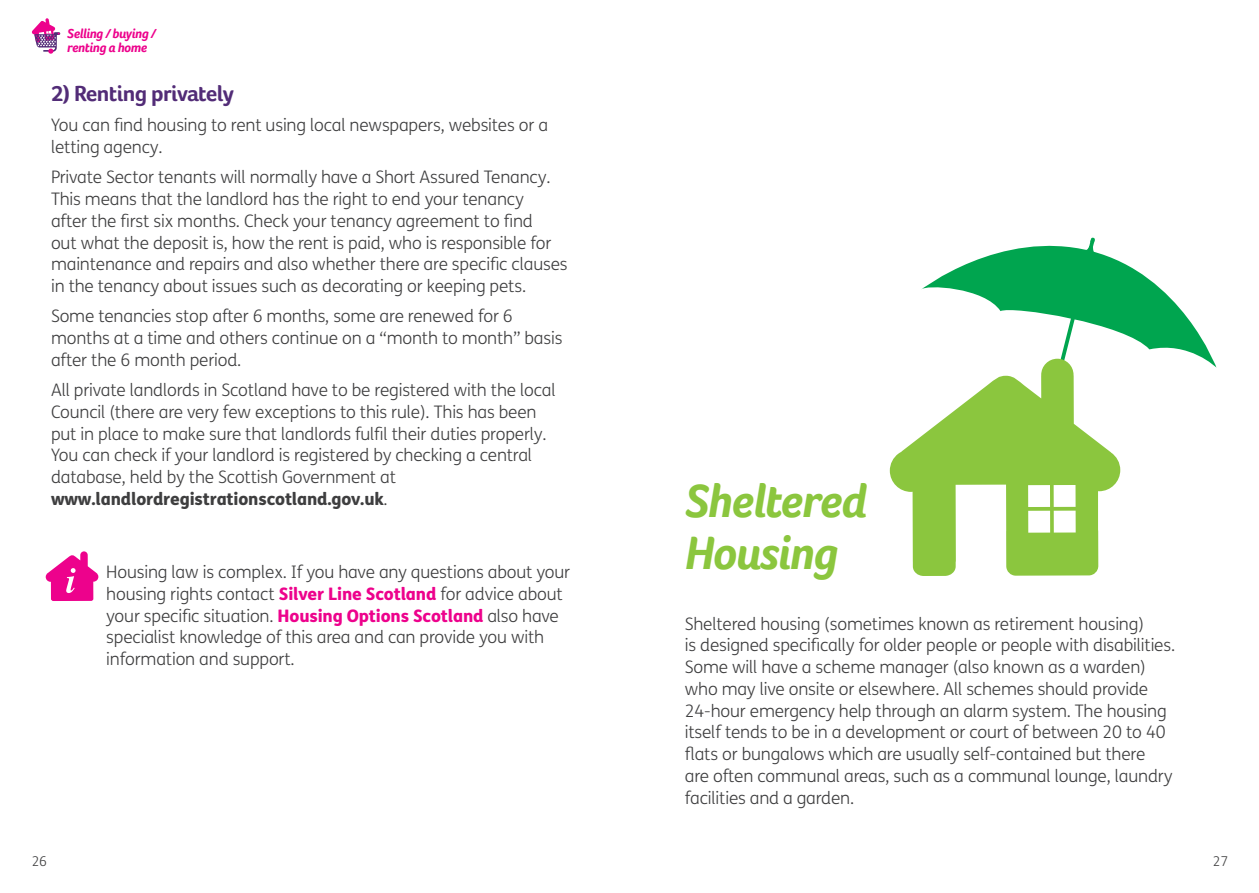
<style>
.page{position:relative;width:1259px;height:893px;background:#fff}
.page>*{position:absolute;margin:0;border:0;box-sizing:border-box;transform-origin:0 0}
.t1{font:italic 700 48px/52.5px "Foco Age UK";letter-spacing:-.025em;color:#8bc63e}
.t2{font:700 22.5px "Foco Age UK";letter-spacing:-.025em;color:#522c77}
.t3{font:300 17.25px/21.8px "FS Me";letter-spacing:-.01em;color:#3e3e3f}
.t4{font:italic 700 13.5px/13.5px "Foco Age UK";letter-spacing:-.025em;color:#ed028c}
.t5{font:300 13.5px "FS Me";color:#3e3e3f}
.s1{font-weight:800}
.s2{font-weight:800;color:#ed028c}
</style>
<div class="page">
<svg style="left:32px;top:18px;width:28px;height:36px"></svg>
<svg style="left:921px;top:237px;width:295px;height:130px"></svg>
<svg style="left:890px;top:359px;width:230px;height:217px;fill:#8bc63e"></svg>
<svg style="left:46px;top:551px;width:52px;height:50px"></svg>
<p class="t4" style="left:67px;top:27px;width:90px">Selling / buying / renting a home</p>
<h2 class="t2" style="left:51px;top:80px;width:184px">2) Renting privately</h2>
<p class="t3" style="left:51px;top:114px;width:498px">You can find housing to rent using local newspapers, websites or a letting agency.</p>
<p class="t3" style="left:51px;top:166px;width:518px">Private Sector tenants will normally have a Short Assured Tenancy.<br>This means that the landlord has the right to end your tenancy<br>after the first six months. Check your tenancy agreement to find<br>out what the deposit is, how the rent is paid, who is responsible for maintenance and repairs and also whether there are specific clauses in the tenancy about issues such as decorating or keeping pets.</p>
<p class="t3" style="left:51px;top:305px;width:513px">Some tenancies stop after 6 months, some are renewed for 6 months at a time and others continue on a “month to month” basis after the 6 month period.</p>
<p class="t3" style="left:51px;top:379px;width:506px">All private landlords in Scotland have to be registered with the local Council (there are very few exceptions to this rule). This has been put in place to make sure that landlords fulfil their duties properly.<br>You can check if your landlord is registered by checking a central database, held by the Scottish Government at <span class="s1">www.landlordregistrationscotland.gov.uk</span>.</p>
<p class="t3" style="left:106px;top:561px;width:465px">Housing law is complex. If you have any questions about your housing rights contact <span class="s2">Silver Line Scotland</span> for advice about your specific situation. <span class="s2">Housing Options Scotland</span> also have specialist knowledge of this area and can provide you with information and support.</p>
<h1 class="t1" style="left:685px;top:474px;width:183px">Sheltered<br>Housing</h1>
<p class="t3" style="left:685px;top:612px;width:492px">Sheltered housing (sometimes known as retirement housing)<br>is designed specifically for older people or people with disabilities.<br>Some will have a scheme manager (also known as a warden) who may live onsite or elsewhere. All schemes should provide 24-hour emergency help through an alarm system. The housing itself tends to be in a development or court of between 20 to 40 flats or bungalows which are usually self-contained but there<br>are often communal areas, such as a communal lounge, laundry facilities and a garden.</p>
<p class="t5" style="left:32px;top:852px;width:17px">26</p>
<p class="t5" style="left:1213px;top:852px;width:17px">27</p>
</div>
